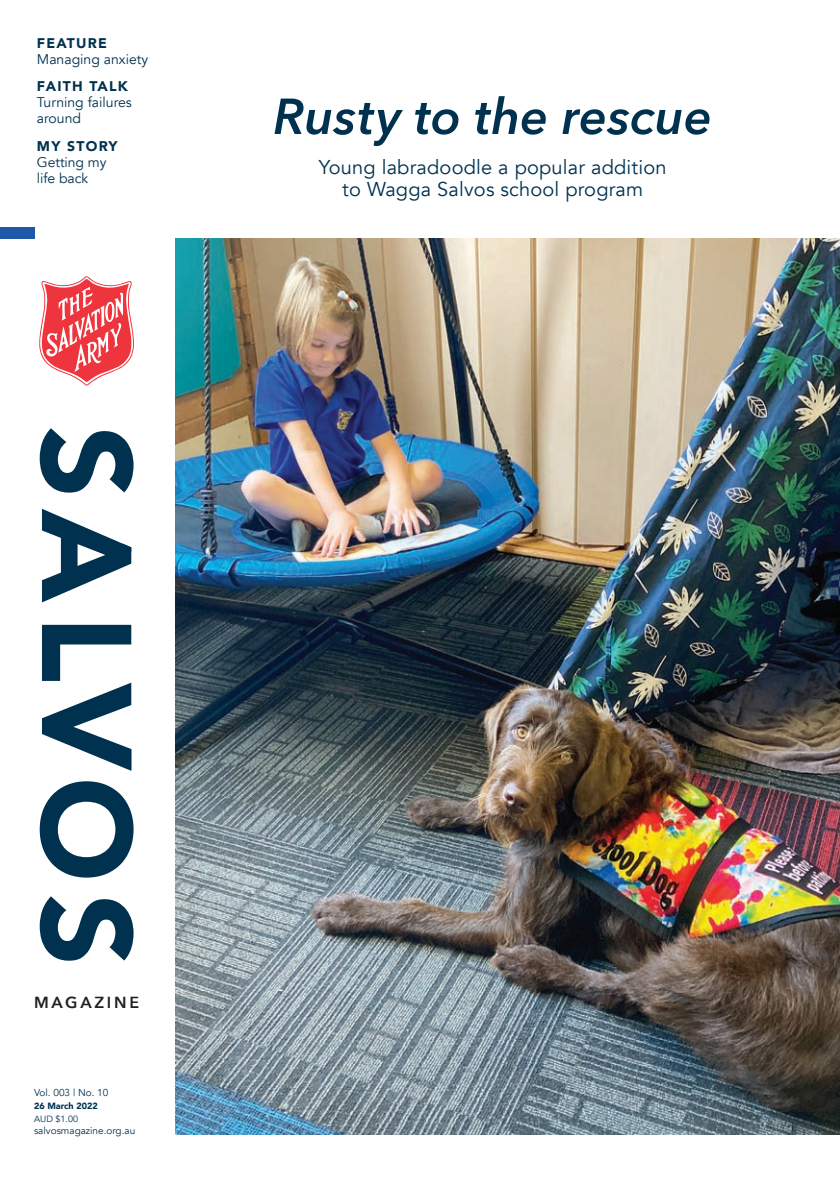
<style>
.page{position:relative;width:840px;height:1191px;background:#fff}
.page>*{position:absolute;margin:0;border:0;box-sizing:border-box;transform-origin:0 0}
.Cover_-_heading{font:italic 600 50px "Avenir Next";letter-spacing:.005em;color:#003250}
.Cover_-_subheading{font:20px/22px "Avenir";letter-spacing:.01em;color:#003250;text-align:center}
.t1{font:600 16px "Avenir Next";letter-spacing:.17em;color:#231f20}
.Cover_-_Contents_on{font:14px/16px "Avenir";color:#003250}
.Cover_-_Contents_on-2{font:900 14px "Avenir";letter-spacing:.09em;color:#003250}
.Cover_-_date___no{font:10px "Avenir";color:#003250}
.Cover___Running_Head{font:900 9px "Avenir";color:#003250}
.Cover_-_date___no-2{font:9px "Avenir";color:#003250}
</style>
<div class="page">
<svg style="left:40px;top:428px;width:93px;height:532px"></svg>
<div style="left:0;top:227px;width:34px;height:11px;background:#1d59a8"></div>
<svg style="left:39px;top:276px;width:95px;height:109px"></svg>
<img style="left:176px;top:238px;width:663px;height:896px">
<svg style="left:61px;top:726px;width:70px;height:44px"></svg>
<svg style="left:122px;top:543px;width:9px;height:8px"></svg>
<p class="Cover_-_Contents_on-2" style="left:37px;top:31px;width:72px">FEATURE</p>
<p class="Cover_-_Contents_on" style="left:37px;top:51px;width:113px">Managing anxiety</p>
<p class="Cover_-_Contents_on-2" style="left:37px;top:74px;width:92px">FAITH TALK</p>
<p class="Cover_-_Contents_on" style="left:37px;top:95px;width:96px">Turning failures around</p>
<p class="Cover_-_Contents_on-2" style="left:37px;top:134px;width:82px">MY STORY</p>
<p class="Cover_-_Contents_on" style="left:37px;top:154px;width:71px">Getting my life back</p>
<p class="Cover_-_subheading" style="left:319px;top:157px;width:349px">Young labradoodle a popular addition to Wagga Salvos school program</p>
<p class="Cover_-_heading" style="left:273px;top:74px;width:440px">Rusty to the rescue</p>
<p class="t1" style="left:34px;top:988px;width:107px">MAGAZINE</p>
<p class="Cover_-_date___no" style="left:34px;top:1086px;width:76px">Vol. 003 | No. 10</p>
<p class="Cover___Running_Head" style="left:34px;top:1098px;width:65px">26 March 2022</p>
<p class="Cover_-_date___no-2" style="left:34px;top:1113px;width:46px">AUD $1.00</p>
<p class="Cover_-_date___no" style="left:34px;top:1124px;width:103px">salvosmagazine.org.au</p>
</div>
